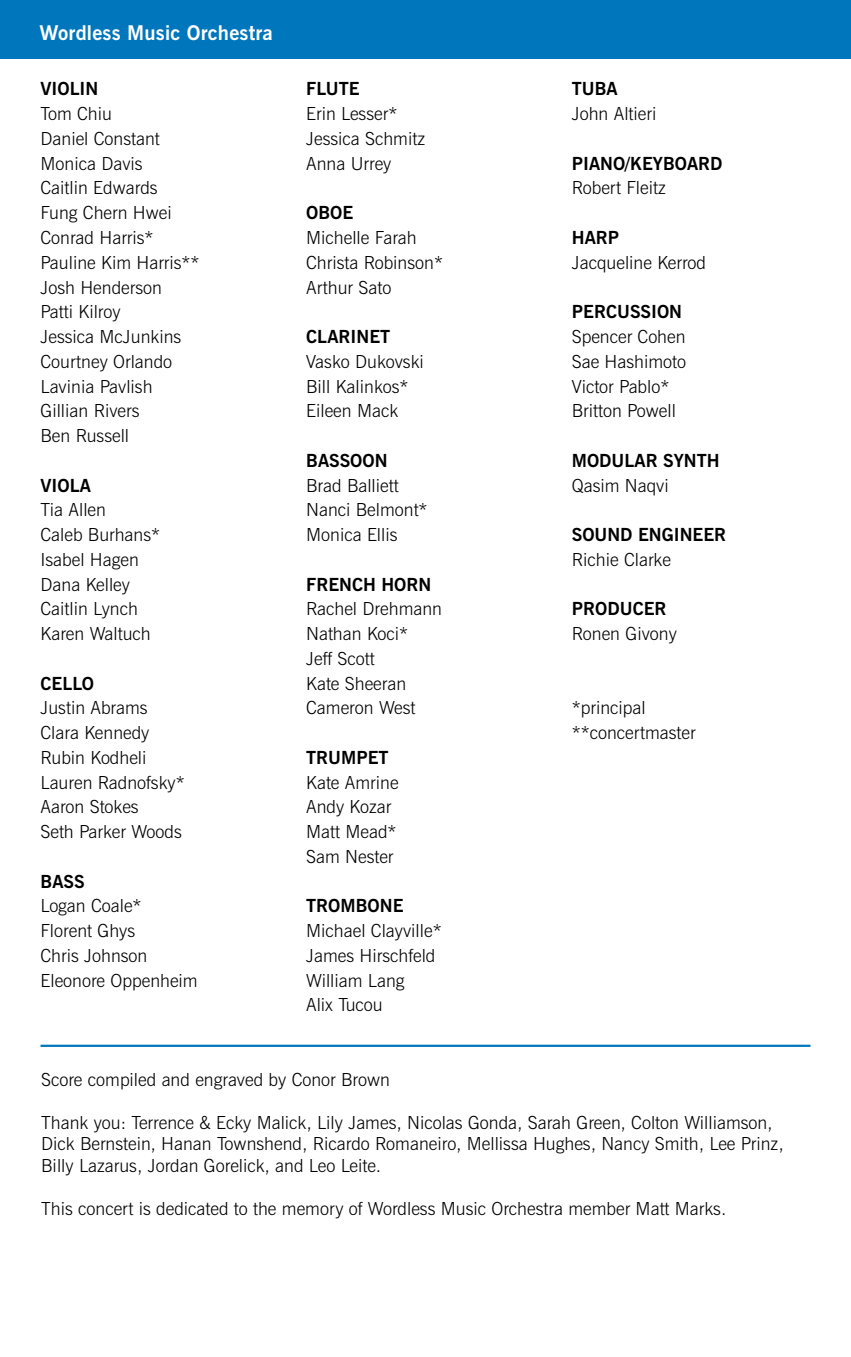
<style>
.page{position:relative;width:851px;height:1357px;background:#fff}
.page>*{position:absolute;margin:0;border:0;box-sizing:border-box;transform-origin:0 0}
.t1{font:700 20.25px "News Gothic BT";letter-spacing:.01em;color:#fff}
.t2{font:300 18px/24.8px "News Gothic BT";color:#000}
.t3{font:700 18px "News Gothic BT";color:#000}
</style>
<div class="page">
<div style="left:0;top:0;width:850px;height:59px;background:#0077bc"></div>
<hr style="left:40px;top:1044px;width:770px;height:3px;background:#0077bc">
<p class="t1" style="left:40px;top:20px;width:235px">Wordless Music Orchestra</p>
<p class="t3" style="left:40px;top:78px;width:59px">VIOLIN</p>
<p class="t2" style="left:40px;top:101px;width:161px">Tom Chiu<br>Daniel Constant<br>Monica Davis<br>Caitlin Edwards<br>Fung Chern Hwei<br>Conrad Harris*<br>Pauline Kim Harris**<br>Josh Henderson<br>Patti Kilroy<br>Jessica McJunkins<br>Courtney Orlando<br>Lavinia Pavlish<br>Gillian Rivers<br>Ben Russell</p>
<p class="t3" style="left:40px;top:474px;width:52px">VIOLA</p>
<p class="t2" style="left:40px;top:497px;width:121px">Tia Allen<br>Caleb Burhans*<br>Isabel Hagen<br>Dana Kelley<br>Caitlin Lynch<br>Karen Waltuch</p>
<p class="t3" style="left:40px;top:672px;width:55px">CELLO</p>
<p class="t2" style="left:40px;top:695px;width:146px">Justin Abrams<br>Clara Kennedy<br>Rubin Kodheli<br>Lauren Radnofsky*<br>Aaron Stokes<br>Seth Parker Woods</p>
<p class="t3" style="left:40px;top:870px;width:46px">BASS</p>
<p class="t2" style="left:40px;top:893px;width:159px">Logan Coale*<br>Florent Ghys<br>Chris Johnson<br>Eleonore Oppenheim</p>
<p class="t3" style="left:306px;top:78px;width:55px">FLUTE</p>
<p class="t2" style="left:306px;top:101px;width:120px">Erin Lesser*<br>Jessica Schmitz<br>Anna Urrey</p>
<p class="t3" style="left:306px;top:202px;width:49px">OBOE</p>
<p class="t2" style="left:306px;top:225px;width:138px">Michelle Farah<br>Christa Robinson*<br>Arthur Sato</p>
<p class="t3" style="left:306px;top:326px;width:86px">CLARINET</p>
<p class="t2" style="left:306px;top:349px;width:119px">Vasko Dukovski<br>Bill Kalinkos*<br>Eileen Mack</p>
<p class="t3" style="left:306px;top:449px;width:83px">BASSOON</p>
<p class="t2" style="left:306px;top:473px;width:123px">Brad Balliett<br>Nanci Belmont*<br>Monica Ellis</p>
<p class="t3" style="left:306px;top:573px;width:127px">FRENCH HORN</p>
<p class="t2" style="left:306px;top:596px;width:137px">Rachel Drehmann<br>Nathan Koci*<br>Jeff Scott<br>Kate Sheeran<br>Cameron West</p>
<p class="t3" style="left:306px;top:746px;width:84px">TRUMPET</p>
<p class="t2" style="left:306px;top:770px;width:94px">Kate Amrine<br>Andy Kozar<br>Matt Mead*<br>Sam Nester</p>
<p class="t3" style="left:306px;top:895px;width:99px">TROMBONE</p>
<p class="t2" style="left:306px;top:918px;width:137px">Michael Clayville*<br>James Hirschfeld<br>William Lang<br>Alix Tucou</p>
<p class="t3" style="left:572px;top:78px;width:47px">TUBA</p>
<p class="t2" style="left:572px;top:101px;width:86px">John Altieri</p>
<p class="t3" style="left:572px;top:152px;width:152px">PIANO/KEYBOARD</p>
<p class="t2" style="left:572px;top:176px;width:95px">Robert Fleitz</p>
<p class="t3" style="left:572px;top:227px;width:49px">HARP</p>
<p class="t2" style="left:572px;top:250px;width:136px">Jacqueline Kerrod</p>
<p class="t3" style="left:572px;top:301px;width:112px">PERCUSSION</p>
<p class="t2" style="left:572px;top:324px;width:116px">Spencer Cohen<br>Sae Hashimoto<br>Victor Pablo*<br>Britton Powell</p>
<p class="t3" style="left:572px;top:449px;width:149px">MODULAR SYNTH</p>
<p class="t2" style="left:572px;top:473px;width:98px">Qasim Naqvi</p>
<p class="t3" style="left:572px;top:524px;width:156px">SOUND ENGINEER</p>
<p class="t2" style="left:572px;top:547px;width:101px">Richie Clarke</p>
<p class="t3" style="left:572px;top:598px;width:96px">PRODUCER</p>
<p class="t2" style="left:572px;top:621px;width:107px">Ronen Givony</p>
<p class="t2" style="left:572px;top:695px;width:125px">*principal **concertmaster</p>
<p class="t2" style="left:41px;top:1067px;width:350px">Score compiled and engraved by Conor Brown</p>
<p class="t2" style="left:41px;top:1111px;width:744px;line-height:21.6px">Thank you: Terrence &amp; Ecky Malick, Lily James, Nicolas Gonda, Sarah Green, Colton Williamson,<br>Dick Bernstein, Hanan Townshend, Ricardo Romaneiro, Mellissa Hughes, Nancy Smith, Lee Prinz,<br>Billy Lazarus, Jordan Gorelick, and Leo Leite.</p>
<p class="t2" style="left:41px;top:1196px;width:686px">This concert is dedicated to the memory of Wordless Music Orchestra member Matt Marks.</p>
</div>
